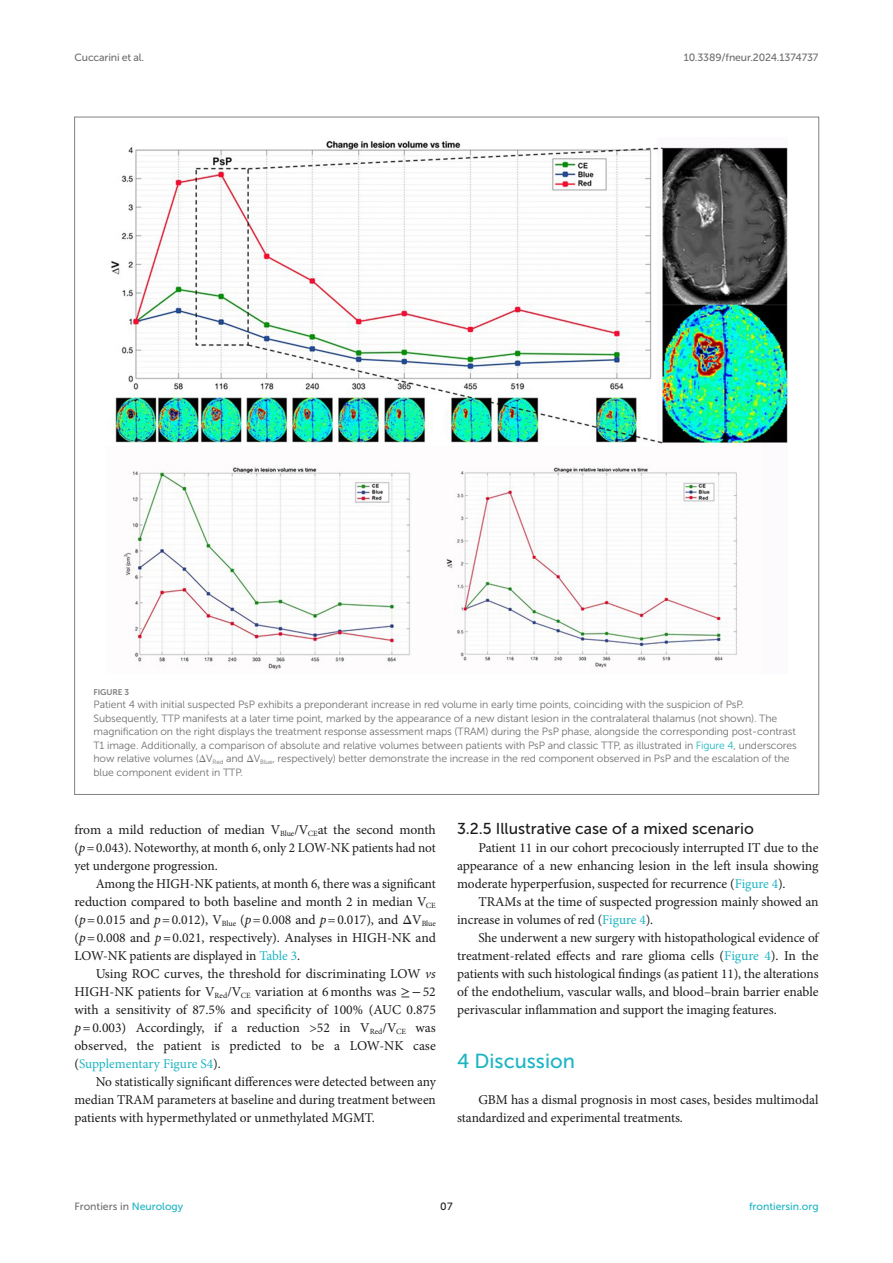
<style>
.page{position:relative;width:893px;height:1263px;background:#fff}
.page>*{position:absolute;margin:0;border:0;box-sizing:border-box;transform-origin:0 0}
.HEAD_1{font:20.25px "Museo Sans 500";color:#1db5c3}
.HEAD_3{font:15.75px "Museo Sans 500";color:#1b1c1b}
.TEXT{font:13.5px/18px "Minion Pro";letter-spacing:-.005em;color:#1b1c1b;text-align:justify}
.TEXT_FLUSH{font:13.5px/18px "Minion Pro";letter-spacing:-.005em;color:#1b1c1b;text-align:justify}
.FIG_LEG{font:10.5px/13.5px "Museo Sans 300";letter-spacing:-.01em;color:#706f70}
.t1{font:10.5px "Museo Sans 500";letter-spacing:-.015em;color:#706f70}
.t2{font:10.5px "Museo Sans 500";color:#1db5c3}
.t3{font:10.5px "Museo Sans 500";color:#1b1c1b}
.FIG_HD{font:8.25px "Museo Sans 700";letter-spacing:-.01em;color:#7e7f7f}
.s1{color:#1db5c3}
.s2{font-family:"STIX General"}
.s3{font-style:italic}
</style>
<div class="page">
<img style="left:111px;top:140px;width:677px;height:530px">
<p class="t1" style="left:74px;top:51px;width:71px">Cuccarini et al.</p>
<p class="t1" style="left:684px;top:51px;width:136px">10.3389/fneur.2024.1374737</p>
<p class="FIG_HD" style="left:94px;top:687px;width:37px">FIGURE 3</p>
<p class="FIG_LEG" style="left:94px;top:698px;width:705px">Patient 4 with initial suspected PsP exhibits a preponderant increase in red volume in early time points, coinciding with the suspicion of PsP.<br>Subsequently, TTP manifests at a later time point, marked by the appearance of a new distant lesion in the contralateral thalamus (not shown). The magnification on the right displays the treatment response assessment maps (TRAM) during the PsP phase, alongside the corresponding post-contrast T1 image. Additionally, a comparison of absolute and relative volumes between patients with PsP and classic TTP, as illustrated in <span class="s1">Figure 4</span>, underscores how relative volumes (<span class="s2">Δ</span>V<sub>Red</sub> and <span class="s2">Δ</span>V<sub>Blue</sub>, respectively) better demonstrate the increase in the red component observed in PsP and the escalation of the blue component evident in TTP.</p>
<p class="TEXT" style="left:74px;top:821px;width:363px">from a mild reduction of median V<sub>Blue</sub>/V<sub>CE</sub>at the second month (<span class="s3">p</span>=0.043). Noteworthy, at month 6, only 2 LOW-NK patients had not yet undergone progression.</p>
<p class="TEXT" style="left:74px;top:875px;width:363px;text-indent:21px">Among the HIGH-NK patients, at month 6, there was a significant reduction compared to both baseline and month 2 in median V<sub>CE </sub>(<span class="s3">p</span>=0.015 and <span class="s3">p</span>=0.012), V<sub>Blue</sub> (<span class="s3">p</span>=0.008 and <span class="s3">p</span>=0.017), and <span class="s2">Δ</span>V<sub>Blue </sub>(<span class="s3">p</span>=0.008 and <span class="s3">p</span>=0.021, respectively). Analyses in HIGH-NK and LOW-NK patients are displayed in <span class="s1">Table 3</span>.</p>
<p class="TEXT" style="left:74px;top:965px;width:363px;text-indent:21px">Using ROC curves, the threshold for discriminating LOW <span class="s3">vs </span>HIGH-NK patients for V<sub>Red</sub>/V<sub>CE</sub> variation at 6months was <span class="s2">≥−</span>52 with a sensitivity of 87.5% and specificity of 100% (AUC 0.875 <span class="s3">p</span>=0.003) Accordingly, if a reduction &gt;52 in V<sub>Red</sub>/V<sub>CE</sub> was observed, the patient is predicted to be a LOW-NK case (<span class="s1">Supplementary Figure S4</span>).</p>
<p class="TEXT" style="left:74px;top:1073px;width:363px;text-indent:21px">No statistically significant differences were detected between any median TRAM parameters at baseline and during treatment between patients with hypermethylated or unmethylated MGMT.</p>
<p class="HEAD_3" style="left:457px;top:820px;width:298px">3.2.5 Illustrative case of a mixed scenario</p>
<p class="TEXT_FLUSH" style="left:457px;top:839px;width:363px;text-indent:21px">Patient 11 in our cohort precociously interrupted IT due to the appearance of a new enhancing lesion in the left insula showing moderate hyperperfusion, suspected for recurrence (<span class="s1">Figure 4</span>).</p>
<p class="TEXT" style="left:457px;top:893px;width:363px;text-indent:21px">TRAMs at the time of suspected progression mainly showed an increase in volumes of red (<span class="s1">Figure 4</span>).</p>
<p class="TEXT" style="left:457px;top:929px;width:363px;text-indent:21px">She underwent a new surgery with histopathological evidence of treatment-related effects and rare glioma cells (<span class="s1">Figure 4</span>). In the patients with such histological findings (as patient 11), the alterations of the endothelium, vascular walls, and blood–brain barrier enable perivascular inflammation and support the imaging features.</p>
<p class="HEAD_1" style="left:457px;top:1050px;width:119px">4 Discussion</p>
<p class="TEXT_FLUSH" style="left:457px;top:1091px;width:363px;text-indent:21px">GBM has a dismal prognosis in most cases, besides multimodal standardized and experimental treatments.</p>
<p class="t1" style="left:74px;top:1200px;width:110px">Frontiers in <span class="s1">Neurology</span></p>
<p class="t3" style="left:440px;top:1200px;width:14px">07</p>
<p class="t2" style="left:749px;top:1200px;width:71px">frontiersin.org</p>
</div>
